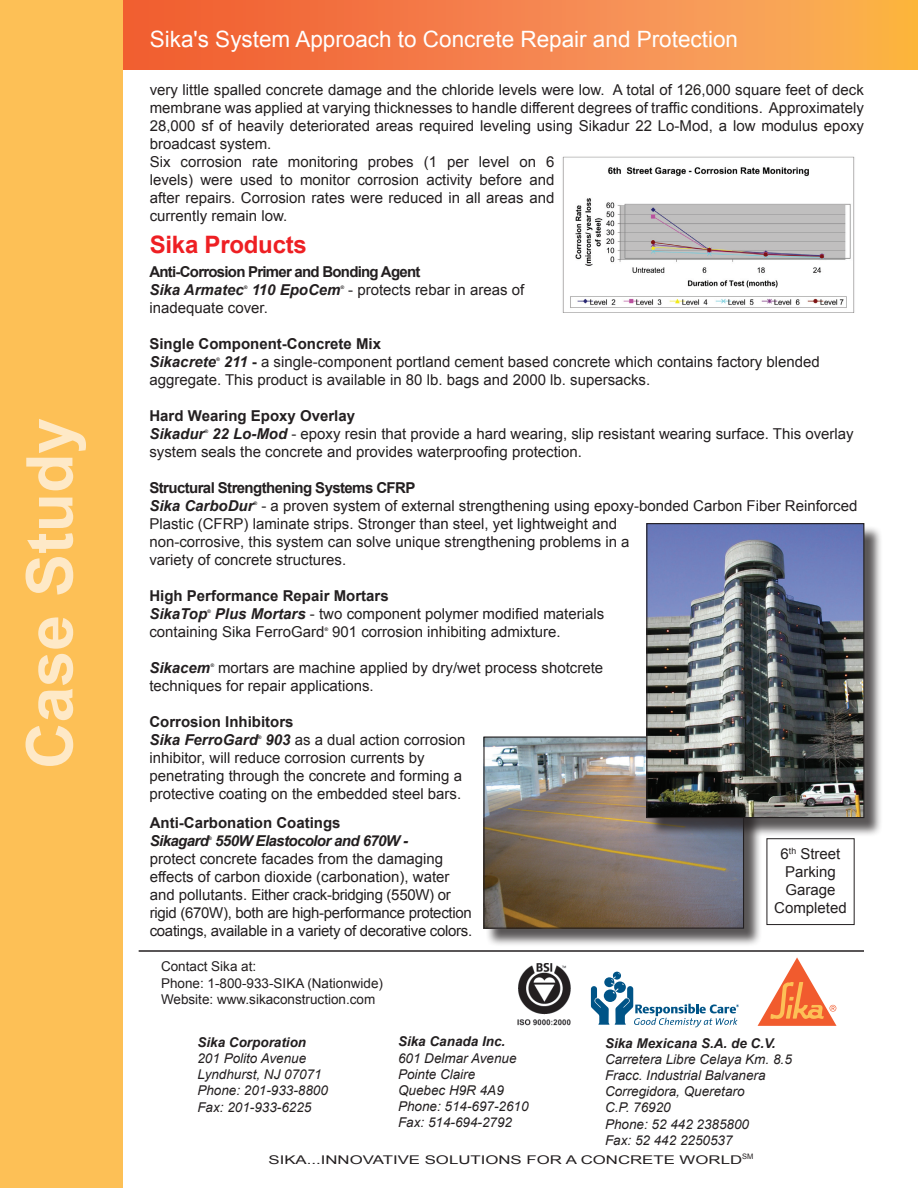
<style>
.page{position:relative;width:918px;height:1188px;background:#fff}
.page>*{position:absolute;margin:0;border:0;box-sizing:border-box;transform-origin:0 0}
.t1{font:700 64.5px "Arial";color:#fee9c7}
.t2{font:700 24px "Arial";letter-spacing:-.01em;color:#ee1f23}
.t3{font:22.5px "Arial";color:#fff}
.t4{font:15px/18px "Arial";color:#231f20}
.t5{font:15px/18px "Arial";letter-spacing:-.02em;color:#231f20}
.t6{font:700 15px "Arial";color:#231f20}
.t7{font:italic 700 15px "Arial";color:#231f20}
.t8{font:700 15px "Arial";letter-spacing:-.05em;color:#231f20}
.t9{font:700 15px "Arial";letter-spacing:-.04em;color:#231f20}
.t10{font:italic 700 15px "Arial";letter-spacing:-.04em;color:#231f20}
.t11{font:italic 13.5px/16.2px "Arial";color:#231f20}
.t12{font:13.5px/16.2px "Arial";color:#231f20}
.t13{font:italic 700 13.5px "Arial";color:#231f20}
.t14{font:12px "Arial";color:#231f20;scale:1.4 1}
.t15{font:italic 700 4.8px "Arial";color:#231f20}
.s1{font-weight:700;font-style:italic}
.s2{font-weight:700}
</style>
<div class="page">
<svg style="left:123px;top:0;width:795px;height:69px;background:#f58648"></svg>
<div style="left:0;top:0;width:123px;height:1188px;background:#fdc056"></div>
<img style="left:562px;top:156px;width:293px;height:156px">
<div style="left:486px;top:739px;width:283px;height:215px;background:#231f20;opacity:.75"></div>
<img style="left:485px;top:738px;width:257px;height:189px">
<div style="left:483px;top:736px;width:261px;height:193px;border:1px solid #231f20"></div>
<div style="left:649px;top:525px;width:240px;height:318px;background:#231f20;opacity:.75"></div>
<img style="left:648px;top:525px;width:214px;height:291px">
<div style="left:646px;top:523px;width:218px;height:295px;border:1px solid #231f20"></div>
<div style="left:613px;top:972px;width:8px;height:8px;background:#005487;border-radius:50%"></div>
<svg style="left:591px;top:973px;width:148px;height:54px"></svg>
<svg style="left:758px;top:957px;width:79px;height:69px"></svg>
<img style="left:518px;top:964px;width:52px;height:62px">
<hr style="left:139px;top:950px;width:725px;height:2px;background:#231f20">
<h1 class="t1" style="left:7px;top:769px;width:353px;rotate:-90deg">Case Study</h1>
<h3 class="t3" style="left:150px;top:24px;width:590px">Sika's System Approach to Concrete Repair and Protection</h3>
<p class="t4" style="left:150px;top:81px;width:716px">very little spalled concrete damage and the chloride levels were low. A total of 126,000 square feet of deck membrane was applied at varying thicknesses to handle different degrees of traffic conditions. Approximately 28,000 sf of heavily deteriorated areas required leveling using Sikadur 22 Lo-Mod, a low modulus epoxy broadcast system.<br>Six corrosion rate monitoring probes (1 per level on 6<br>levels) were used to monitor corrosion activity before and<br>after repairs. Corrosion rates were reduced in all areas and<br>currently remain low.</p>
<h2 class="t2" style="left:150px;top:228px;width:159px">Sika Products</h2>
<p class="t8" style="left:149px;top:262px;width:272px">Anti-Corrosion Primer and Bonding Agent</p>
<p class="t7" style="left:149px;top:280px;width:96px">Sika Armatec</p>
<p class="t15" style="left:244px;top:284px;width:5px">®</p>
<p class="t7" style="left:252px;top:280px;width:90px">110 EpoCem</p>
<p class="t15" style="left:341px;top:284px;width:5px">®</p>
<p class="t4" style="left:348px;top:281px;width:177px">- protects rebar in areas of</p>
<p class="t4" style="left:149px;top:299px;width:120px">inadequate cover.</p>
<p class="t6" style="left:149px;top:334px;width:233px">Single Component-Concrete Mix</p>
<p class="t7" style="left:149px;top:352px;width:68px">Sikacrete</p>
<p class="t15" style="left:216px;top:356px;width:5px">®</p>
<p class="t4" style="left:149px;top:353px;width:672px;text-indent:74px"><span class="s1">211</span> <span class="s2">-</span> a single-component portland cement based concrete which contains factory blended aggregate. This product is available in 80 lb. bags and 2000 lb. supersacks.</p>
<p class="t6" style="left:149px;top:406px;width:207px">Hard Wearing Epoxy Overlay</p>
<p class="t7" style="left:149px;top:424px;width:57px">Sikadur</p>
<p class="t15" style="left:204px;top:428px;width:5px">®</p>
<p class="t4" style="left:149px;top:425px;width:706px;text-indent:63px"><span class="s1">22 Lo-Mod</span> - epoxy resin that provide a hard wearing, slip resistant wearing surface. This overlay system seals the concrete and provides waterproofing protection.</p>
<p class="t9" style="left:149px;top:478px;width:267px">Structural Strengthening Systems CFRP</p>
<p class="t7" style="left:149px;top:496px;width:106px">Sika CarboDur</p>
<p class="t15" style="left:254px;top:500px;width:5px">®</p>
<p class="t4" style="left:149px;top:497px;width:710px;text-indent:112px">- a proven system of external strengthening using epoxy-bonded Carbon Fiber Reinforced Plastic (CFRP) laminate strips. Stronger than steel, yet lightweight and<br>non-corrosive, this system can solve unique strengthening problems in a<br>variety of concrete structures.</p>
<p class="t6" style="left:149px;top:586px;width:241px">High Performance Repair Mortars</p>
<p class="t7" style="left:149px;top:604px;width:59px">SikaTop</p>
<p class="t15" style="left:207px;top:608px;width:5px">®</p>
<p class="t4" style="left:149px;top:605px;width:456px;text-indent:66px"><span class="s1">Plus Mortars</span> - two component polymer modified materials containing Sika FerroGard</p>
<p class="t15" style="left:325px;top:626px;width:5px">®</p>
<p class="t4" style="left:332px;top:623px;width:230px">901 corrosion inhibiting admixture.</p>
<p class="t4" style="left:149px;top:659px;width:455px;text-indent:69px">mortars are machine applied by dry/wet process shotcrete techniques for repair applications.</p>
<p class="t6" style="left:149px;top:712px;width:146px">Corrosion Inhibitors</p>
<p class="t7" style="left:149px;top:730px;width:110px">Sika FerroGard</p>
<p class="t15" style="left:258px;top:734px;width:5px">®</p>
<p class="t7" style="left:149px;top:658px;width:62px">Sikacem</p>
<p class="t15" style="left:210px;top:662px;width:5px">®</p>
<p class="t4" style="left:149px;top:731px;width:318px;text-indent:116px"><span class="s1">903</span> as a dual action corrosion inhibitor, will reduce corrosion currents by penetrating through the concrete and forming a protective coating on the embedded steel bars.</p>
<p class="t6" style="left:150px;top:813px;width:192px">Anti-Carbonation Coatings</p>
<p class="t10" style="left:150px;top:831px;width:260px">Sikagard 550W Elastocolor and 670W -</p>
<p class="t15" style="left:208px;top:835px;width:5px">®</p>
<p class="t5" style="left:150px;top:850px;width:324px">protect concrete facades from the damaging effects of carbon dioxide (carbonation), water and pollutants. Either crack-bridging (550W) or rigid (670W), both are high-performance protection coatings, available in a variety of decorative colors.</p>
<p class="t12" style="left:161px;top:959px;width:224px">Contact Sika at:<br>Phone: 1-800-933-SIKA (Nationwide)<br>Website: www.sikaconstruction.com</p>
<p class="t4" style="left:774px;top:845px;width:74px;text-align:center">6<sup>th</sup> Street<br>Parking<br>Garage<br>Completed</p>
<p class="t13" style="left:197px;top:1033px;width:110px">Sika Corporation</p>
<p class="t11" style="left:197px;top:1050px;width:132px">201 Polito Avenue<br>Lyndhurst, NJ 07071<br>Phone: 201-933-8800<br>Fax: 201-933-6225</p>
<p class="t13" style="left:398px;top:1033px;width:109px">Sika Canada Inc.</p>
<p class="t11" style="left:398px;top:1050px;width:132px">601 Delmar Avenue<br>Pointe Claire<br>Quebec H9R 4A9<br>Phone: 514-697-2610<br>Fax: 514-694-2792</p>
<p class="t13" style="left:605px;top:1034px;width:172px">Sika Mexicana S.A. de C.V.</p>
<p class="t11" style="left:605px;top:1051px;width:188px">Carretera Libre Celaya Km. 8.5<br>Fracc. Industrial Balvanera<br>Corregidora, Queretaro<br>C.P. 76920<br>Phone: 52 442 2385800<br>Fax: 52 442 2250537</p>
<p class="t14" style="left:269px;top:1151px;width:348px">SIKA...INNOVATIVE SOLUTIONS FOR A CONCRETE WORLD<sup>SM</sup></p>
</div>
